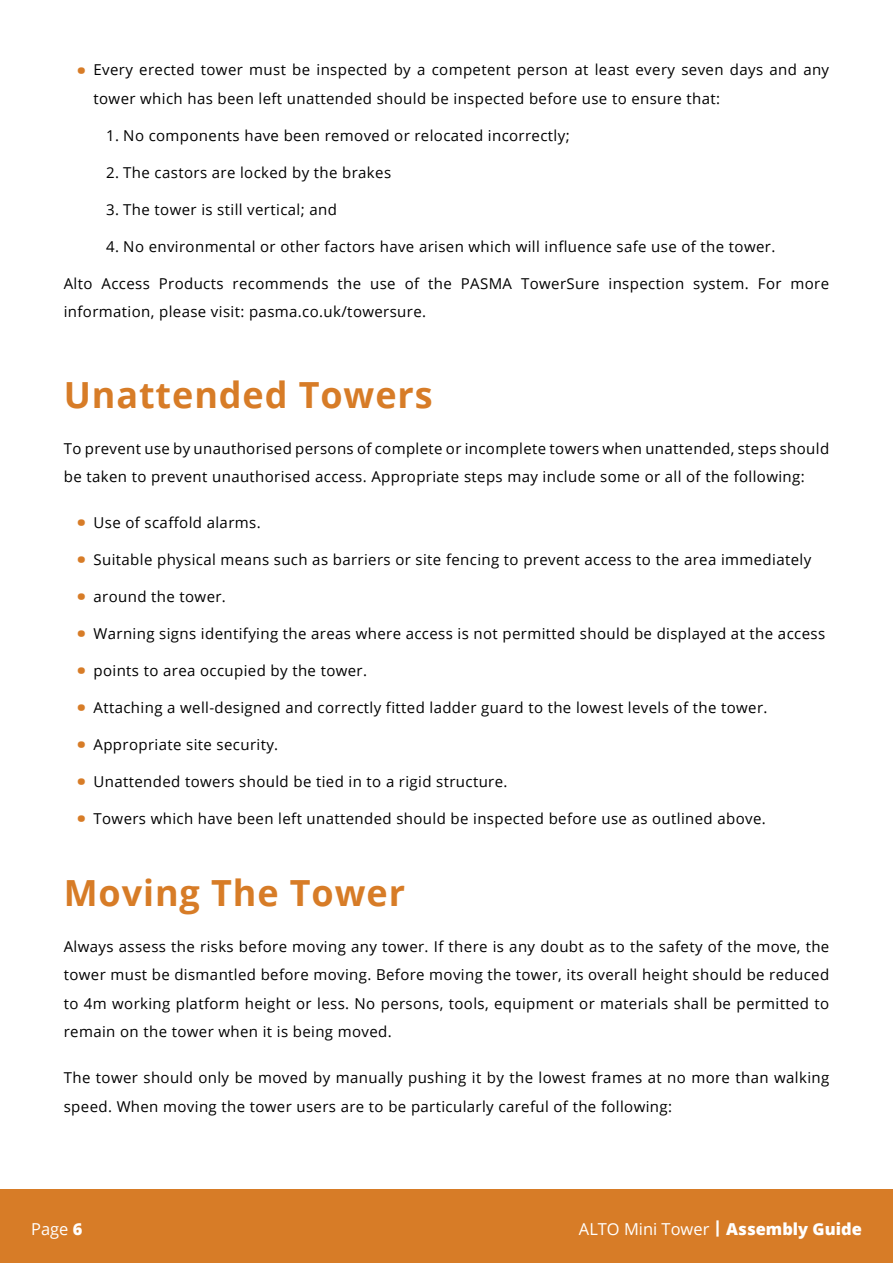
<style>
.page{position:relative;width:893px;height:1263px;background:#fff}
.page>*{position:absolute;margin:0;border:0;box-sizing:border-box;transform-origin:0 0}
.t1{font:700 36px "Open Sans";letter-spacing:.025em;color:#d77c27}
.t2{font:800 34.5px "Open Sans";color:#d77c27}
.t3{font:800 16.5px "Open Sans";color:#fff}
.t4{font:16.5px "Open Sans";color:#fff}
.t5{font:15px/28.5px "Open Sans";letter-spacing:.025em;color:#000}
.s1{font-weight:800}
.s2{font-weight:400}
</style>
<div class="page">
<div style="left:0;top:1189px;width:893px;height:74px;background:#d77c27"></div>
<h2 class="t2" style="left:77px;top:44px;width:11px">·</h2>
<p class="t5" style="left:94px;top:55px;width:737px">Every erected tower must be inspected by a competent person at least every seven days and any tower which has been left unattended should be inspected before use to ensure that:</p>
<p class="t5" style="left:106px;top:121px;width:465px">1. No components have been removed or relocated incorrectly;</p>
<p class="t5" style="left:106px;top:158px;width:286px">2. The castors are locked by the brakes</p>
<p class="t5" style="left:106px;top:195px;width:232px">3. The tower is still vertical; and</p>
<p class="t5" style="left:106px;top:232px;width:671px">4. No environmental or other factors have arisen which will influence safe use of the tower.</p>
<p class="t5" style="left:64px;top:269px;width:767px">Alto Access Products recommends the use of the PASMA TowerSure inspection system. For more information, please visit: pasma.co.uk/towersure.</p>
<h1 class="t1" style="left:64px;top:370px;width:370px">Unattended Towers</h1>
<p class="t5" style="left:64px;top:434px;width:767px">To prevent use by unauthorised persons of complete or incomplete towers when unattended, steps should be taken to prevent unauthorised access. Appropriate steps may include some or all of the following:</p>
<h2 class="t2" style="left:77px;top:497px;width:11px">·</h2>
<p class="t5" style="left:94px;top:508px;width:169px">Use of scaffold alarms.</p>
<h2 class="t2" style="left:77px;top:534px;width:11px">·</h2>
<p class="t5" style="left:94px;top:545px;width:719px">Suitable physical means such as barriers or site fencing to prevent access to the area immediately</p>
<h2 class="t2" style="left:77px;top:571px;width:11px">·</h2>
<p class="t5" style="left:94px;top:582px;width:134px">around the tower.</p>
<h2 class="t2" style="left:77px;top:608px;width:11px">·</h2>
<p class="t5" style="left:94px;top:619px;width:733px">Warning signs identifying the areas where access is not permitted should be displayed at the access</p>
<h2 class="t2" style="left:77px;top:645px;width:11px">·</h2>
<p class="t5" style="left:94px;top:656px;width:275px">points to area occupied by the tower.</p>
<h2 class="t2" style="left:77px;top:682px;width:11px">·</h2>
<p class="t5" style="left:94px;top:693px;width:675px">Attaching a well-designed and correctly fitted ladder guard to the lowest levels of the tower.</p>
<h2 class="t2" style="left:77px;top:719px;width:11px">·</h2>
<p class="t5" style="left:94px;top:730px;width:186px">Appropriate site security.</p>
<h2 class="t2" style="left:77px;top:756px;width:11px">·</h2>
<p class="t5" style="left:94px;top:767px;width:416px">Unattended towers should be tied in to a rigid structure.</p>
<h2 class="t2" style="left:77px;top:793px;width:11px">·</h2>
<p class="t5" style="left:94px;top:804px;width:674px">Towers which have been left unattended should be inspected before use as outlined above.</p>
<h1 class="t1" style="left:64px;top:868px;width:343px">Moving The Tower</h1>
<p class="t5" style="left:64px;top:932px;width:767px;text-align:justify">Always assess the risks before moving any tower. If there is any doubt as to the safety of the move, the tower must be dismantled before moving. Before moving the tower, its overall height should be reduced to 4m working platform height or less. No persons, tools, equipment or materials shall be permitted to remain on the tower when it is being moved.</p>
<p class="t5" style="left:64px;top:1063px;width:767px">The tower should only be moved by manually pushing it by the lowest frames at no more than walking speed. When moving the tower users are to be particularly careful of the following:</p>
<p class="t4" style="left:31px;top:1217px;width:53px">Page <span class="s1">6</span></p>
<p class="t3" style="left:579px;top:1216px;width:284px"><span class="s2">ALTO Mini Tower</span> | Assembly Guide</p>
</div>
